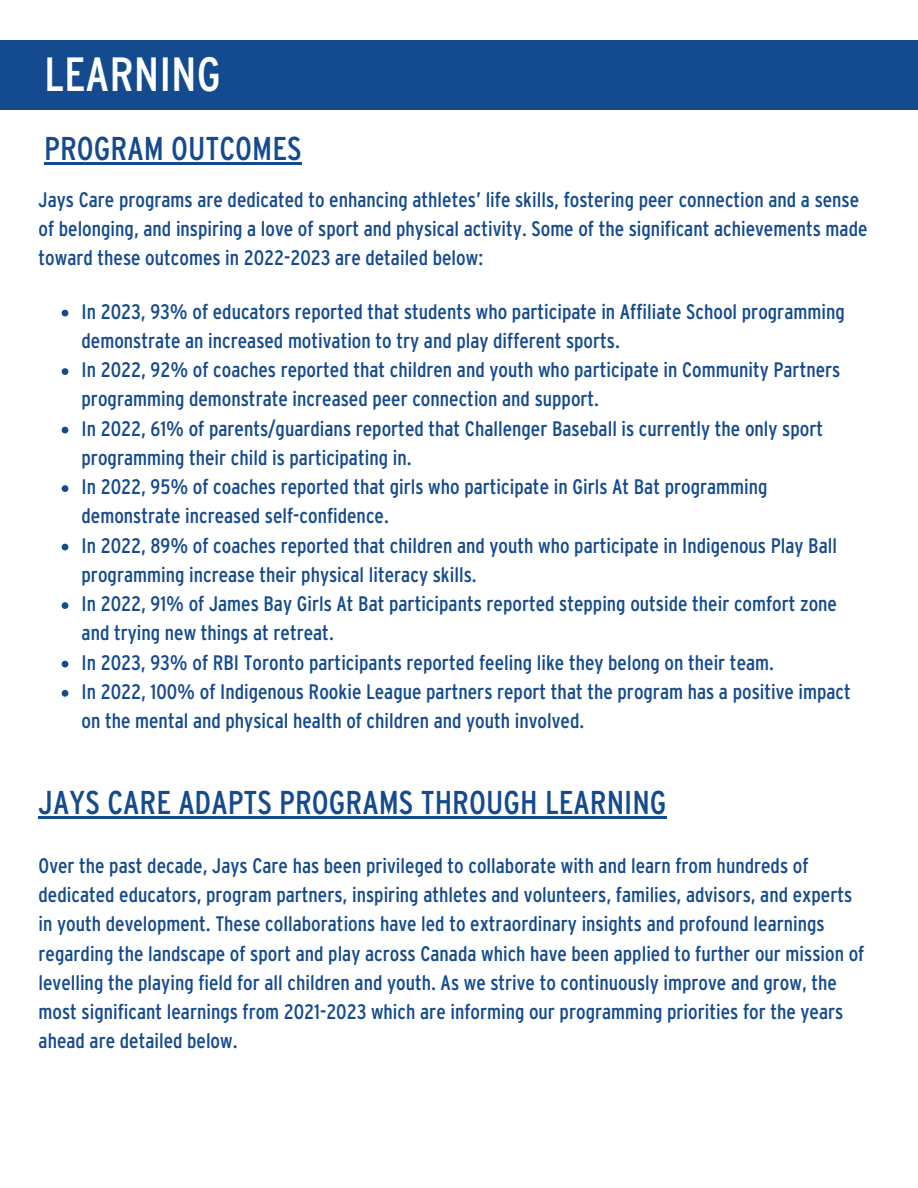
<style>
.page{position:relative;width:918px;height:1188px;background:#fff}
.page>*{position:absolute;margin:0;border:0;box-sizing:border-box;transform-origin:0 0}
.t1{font:condensed 48px "Interstate";color:#fff}
.t2{font:condensed 33px "Interstate";color:#144a8e}
.t3{font:condensed 21px/29.2px "Interstate";color:#144a8e}
</style>
<div class="page">
<div style="left:0;top:40px;width:918px;height:69px;background:#144a8e"></div>
<svg style="left:62px;top:310px;width:6px;height:6px"></svg>
<svg style="left:62px;top:368px;width:6px;height:7px"></svg>
<svg style="left:62px;top:427px;width:6px;height:6px"></svg>
<svg style="left:62px;top:485px;width:6px;height:7px"></svg>
<svg style="left:62px;top:544px;width:6px;height:6px"></svg>
<svg style="left:62px;top:602px;width:6px;height:7px"></svg>
<svg style="left:62px;top:661px;width:6px;height:6px"></svg>
<svg style="left:62px;top:690px;width:6px;height:7px"></svg>
<hr style="left:44px;top:162px;width:258px;height:3px;background:#144a8e">
<hr style="left:39px;top:816px;width:628px;height:2px;background:#144a8e">
<p class="t1" style="left:44px;top:47px;width:179px">LEARNING</p>
<p class="t2" style="left:44px;top:130px;width:259px">PROGRAM OUTCOMES</p>
<p class="t3" style="left:39px;top:184px;width:830px">Jays Care programs are dedicated to enhancing athletes’ life skills, fostering peer connection and a sense of belonging, and inspiring a love of sport and physical activity. Some of the significant achievements made toward these outcomes in 2022-2023 are detailed below:</p>
<p class="t3" style="left:82px;top:297px;width:765px">In 2023, 93% of educators reported that students who participate in Affiliate School programming demonstrate an increased motivation to try and play different sports.</p>
<p class="t3" style="left:82px;top:355px;width:760px">In 2022, 92% of coaches reported that children and youth who participate in Community Partners programming demonstrate increased peer connection and support.</p>
<p class="t3" style="left:82px;top:414px;width:743px">In 2022, 61% of parents/guardians reported that Challenger Baseball is currently the only sport programming their child is participating in.</p>
<p class="t3" style="left:82px;top:472px;width:687px">In 2022, 95% of coaches reported that girls who participate in Girls At Bat programming demonstrate increased self-confidence.</p>
<p class="t3" style="left:82px;top:531px;width:757px">In 2022, 89% of coaches reported that children and youth who participate in Indigenous Play Ball programming increase their physical literacy skills.</p>
<p class="t3" style="left:82px;top:589px;width:757px">In 2022, 91% of James Bay Girls At Bat participants reported stepping outside their comfort zone and trying new things at retreat.</p>
<p class="t3" style="left:82px;top:648px;width:694px">In 2023, 93% of RBI Toronto participants reported feeling like they belong on their team.</p>
<p class="t3" style="left:82px;top:677px;width:771px">In 2022, 100% of Indigenous Rookie League partners report that the program has a positive impact on the mental and physical health of children and youth involved.</p>
<p class="t2" style="left:39px;top:784px;width:630px">JAYS CARE ADAPTS PROGRAMS THROUGH LEARNING</p>
<p class="t3" style="left:39px;top:851px;width:827px">Over the past decade, Jays Care has been privileged to collaborate with and learn from hundreds of dedicated educators, program partners, inspiring athletes and volunteers, families, advisors, and experts in youth development. These collaborations have led to extraordinary insights and profound learnings regarding the landscape of sport and play across Canada which have been applied to further our mission of levelling the playing field for all children and youth. As we strive to continuously improve and grow, the most significant learnings from 2021-2023 which are informing our programming priorities for the years ahead are detailed below.</p>
</div>
